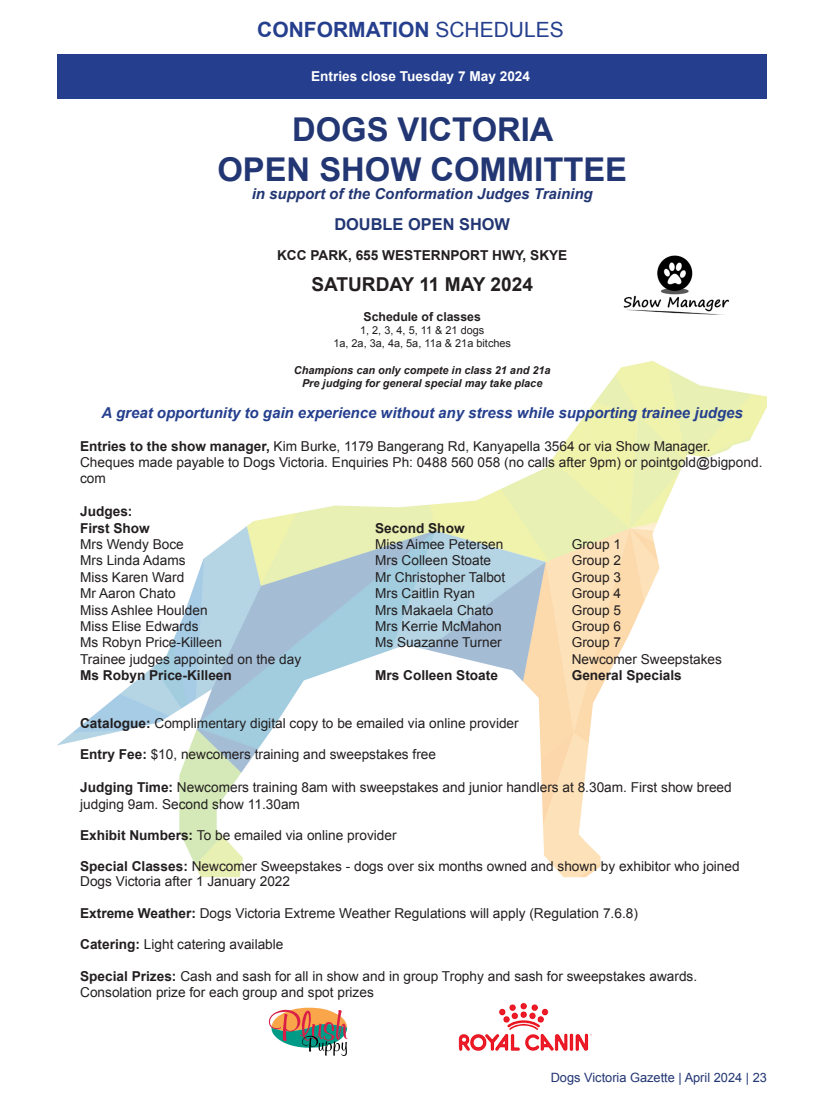
<style>
.page{position:relative;width:821px;height:1115px;background:#fff}
.page>*{position:absolute;margin:0;border:0;box-sizing:border-box;transform-origin:0 0}
.t1{font:700 32.7px/39.3px "Arial";color:#223673;text-align:center}
.club_name{font:700 21px "Arial";color:#253f8e}
.t2{font:700 19.05px "Arial";color:#231f20}
.t3{font:700 16.35px "Arial";color:#223673}
.t4{font:italic 700 15px "Arial";color:#253f8e}
.t5{font:italic 700 15px "Arial";color:#223673}
.t6{font:13.65px/16.4px "Arial";color:#231f20}
.t7{font:700 13.65px/16.4px "Arial";color:#231f20}
.t8{font:700 13.65px "Arial";color:#fff}
.t9{font:12.75px "Arial";color:#223673}
.t10{font:700 12.3px "Arial";color:#231f20}
.t11{font:italic 700 10.95px/13px "Arial";color:#231f20;text-align:center}
.t12{font:10.95px/13px "Arial";color:#231f20;text-align:center}
.s1{font-weight:400}
.s2{font-weight:700}
</style>
<div class="page">
<div style="left:57px;top:54px;width:710px;height:44px;background:#253f8e"></div>
<img style="left:57px;top:361px;width:710px;height:515px">
<img style="left:458px;top:1002px;width:134px;height:48px">
<img style="left:623px;top:255px;width:107px;height:59px">
<svg style="left:269px;top:1007px;width:78px;height:48px"></svg>
<p class="club_name" style="left:257px;top:15px;width:308px">CONFORMATION <span class="s1">SCHEDULES</span></p>
<p class="t8" style="left:311px;top:67px;width:221px">Entries close Tuesday 7 May 2024</p>
<p class="t1" style="left:217px;top:111px;width:411px">DOGS VICTORIA<br>OPEN SHOW COMMITTEE</p>
<p class="t5" style="left:252px;top:183px;width:342px">in support of the Conformation Judges Training</p>
<p class="t3" style="left:334px;top:213px;width:177px">DOUBLE OPEN SHOW</p>
<p class="t7" style="left:277px;top:247px;width:292px">KCC PARK, 655 WESTERNPORT HWY, SKYE</p>
<p class="t2" style="left:311px;top:271px;width:223px">SATURDAY 11 MAY 2024</p>
<p class="t10" style="left:363px;top:308px;width:119px">Schedule of classes</p>
<p class="t12" style="left:333px;top:324px;width:179px">1, 2, 3, 4, 5, 11 &amp; 21 dogs<br>1a, 2a, 3a, 4a, 5a, 11a &amp; 21a bitches</p>
<p class="t11" style="left:294px;top:363px;width:258px">Champions can only compete in class 21 and 21a<br>Pre judging for general special may take place</p>
<p class="t4" style="left:102px;top:402px;width:643px">A great opportunity to gain experience without any stress while supporting trainee judges</p>
<p class="t6" style="left:80px;top:437px;width:684px"><span class="s2">Entries to the show manager,</span> Kim Burke, 1179 Bangerang Rd, Kanyapella 3564 or via Show Manager.<br>Cheques made payable to Dogs Victoria. Enquiries Ph: 0488 560 058 (no calls after 9pm) or pointgold@bigpond. com</p>
<p class="t7" style="left:80px;top:503px;width:71px">Judges:<br>First Show</p>
<p class="t7" style="left:375px;top:520px;width:91px">Second Show</p>
<p class="t6" style="left:80px;top:536px;width:105px">Mrs Wendy Boce</p>
<p class="t6" style="left:375px;top:536px;width:130px">Miss Aimee Petersen</p>
<p class="t6" style="left:571px;top:536px;width:51px">Group 1</p>
<p class="t6" style="left:80px;top:552px;width:107px">Mrs Linda Adams</p>
<p class="t6" style="left:375px;top:552px;width:118px">Mrs Colleen Stoate</p>
<p class="t6" style="left:571px;top:552px;width:51px">Group 2</p>
<p class="t6" style="left:80px;top:568px;width:106px">Miss Karen Ward</p>
<p class="t6" style="left:375px;top:568px;width:132px">Mr Christopher Talbot</p>
<p class="t6" style="left:571px;top:568px;width:51px">Group 3</p>
<p class="t6" style="left:80px;top:585px;width:97px">Mr Aaron Chato</p>
<p class="t6" style="left:375px;top:585px;width:102px">Mrs Caitlin Ryan</p>
<p class="t6" style="left:571px;top:585px;width:51px">Group 4</p>
<p class="t6" style="left:80px;top:601px;width:129px">Miss Ashlee Houlden</p>
<p class="t6" style="left:375px;top:601px;width:120px">Mrs Makaela Chato</p>
<p class="t6" style="left:571px;top:601px;width:51px">Group 5</p>
<p class="t6" style="left:80px;top:618px;width:120px">Miss Elise Edwards</p>
<p class="t6" style="left:375px;top:618px;width:128px">Mrs Kerrie McMahon</p>
<p class="t6" style="left:571px;top:618px;width:51px">Group 6</p>
<p class="t6" style="left:80px;top:634px;width:143px">Ms Robyn Price-Killeen</p>
<p class="t6" style="left:375px;top:634px;width:128px">Ms Suazanne Turner</p>
<p class="t6" style="left:571px;top:634px;width:51px">Group 7</p>
<p class="t6" style="left:80px;top:650px;width:223px">Trainee judges appointed on the day</p>
<p class="t6" style="left:571px;top:650px;width:152px">Newcomer Sweepstakes</p>
<p class="t7" style="left:80px;top:667px;width:153px">Ms Robyn Price-Killeen</p>
<p class="t7" style="left:375px;top:667px;width:124px">Mrs Colleen Stoate</p>
<p class="t7" style="left:571px;top:667px;width:112px">General Specials</p>
<p class="t6" style="left:80px;top:714px;width:440px"><span class="s2">Catalogue:</span> Complimentary digital copy to be emailed via online provider</p>
<p class="t6" style="left:80px;top:746px;width:357px"><span class="s2">Entry Fee:</span> $10, newcomers training and sweepstakes free</p>
<p class="t6" style="left:80px;top:779px;width:653px"><span class="s2">Judging Time:</span> Newcomers training 8am with sweepstakes and junior handlers at 8.30am. First show breed judging 9am. Second show 11.30am</p>
<p class="t6" style="left:80px;top:826px;width:318px"><span class="s2">Exhibit Numbers:</span> To be emailed via online provider</p>
<p class="t6" style="left:80px;top:858px;width:661px;line-height:15px"><span class="s2">Special Classes:</span> Newcomer Sweepstakes - dogs over six months owned and shown by exhibitor who joined<br>Dogs Victoria after 1 January 2022</p>
<p class="t6" style="left:80px;top:904px;width:559px"><span class="s2">Extreme Weather:</span> Dogs Victoria Extreme Weather Regulations will apply (Regulation 7.6.8)</p>
<p class="t6" style="left:80px;top:936px;width:205px"><span class="s2">Catering:</span> Light catering available</p>
<p class="t6" style="left:80px;top:967px;width:618px"><span class="s2">Special Prizes:</span> Cash and sash for all in show and in group Trophy and sash for sweepstakes awards.<br>Consolation prize for each group and spot prizes</p>
<p class="t9" style="left:550px;top:1068px;width:218px">Dogs Victoria Gazette | April 2024 | 23</p>
</div>
